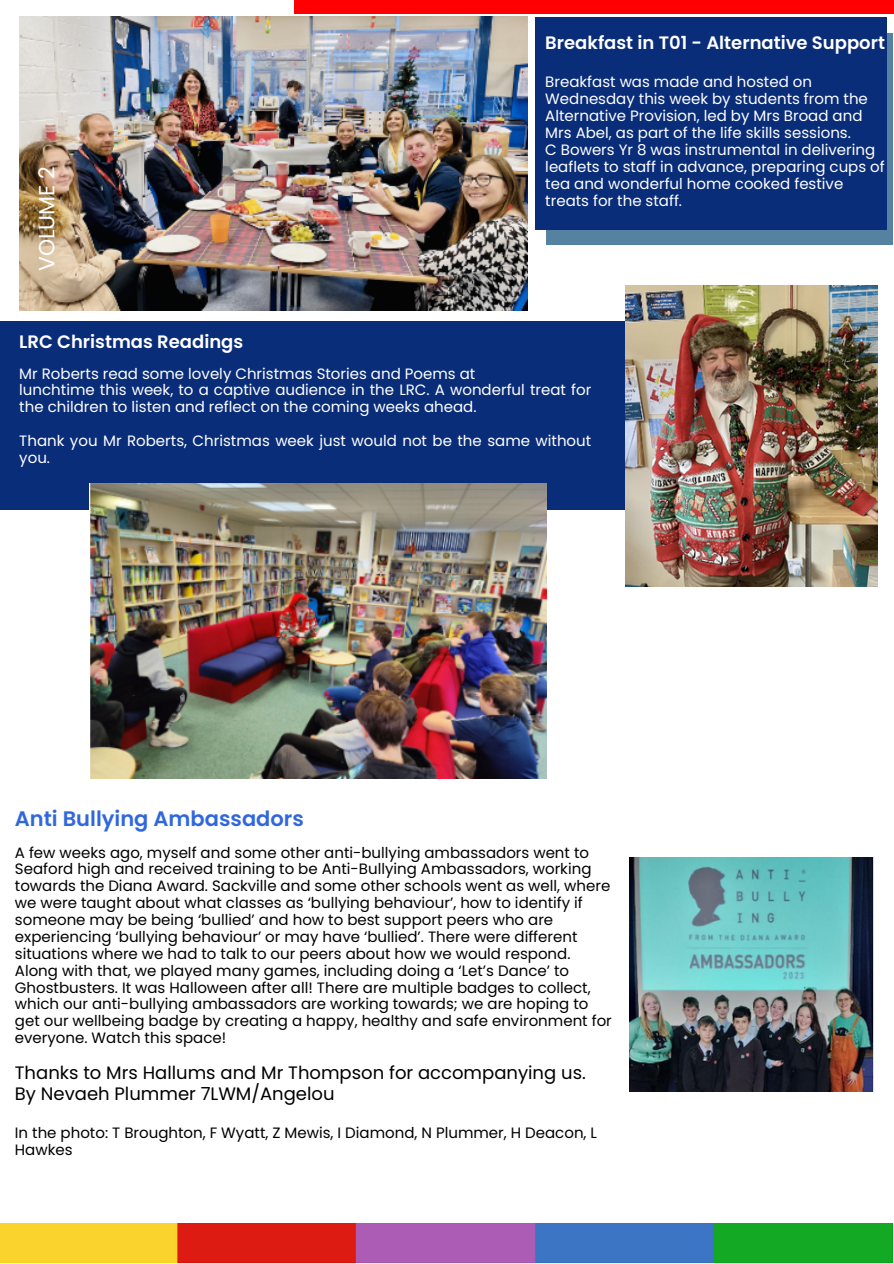
<style>
.page{position:relative;width:894px;height:1264px;background:#fff}
.page>*{position:absolute;margin:0;border:0;box-sizing:border-box;transform-origin:0 0}
.t1{font:21.9px "Poppins";color:#fff}
.t2{font:600 21px "Poppins";color:#3167dd}
.t3{font:18px/20.2px "Poppins";color:#000}
.t4{font:600 18px "Poppins";color:#fff}
.t5{font:15px/16.8px "Poppins";color:#000}
.t6{font:15px/16.8px "Poppins";color:#fff}
</style>
<div class="page">
<div style="left:546px;top:33px;width:347px;height:212px;background:#5582a1"></div>
<div style="left:294px;top:0;width:599px;height:14px;background:#f00"></div>
<div style="left:535px;top:17px;width:351px;height:213px;background:#0a2d79"></div>
<div style="left:0;top:320px;width:852px;height:189px;background:#0a2d79"></div>
<img style="left:0;top:1223px;width:893px;height:40px">
<img style="left:625px;top:285px;width:252px;height:302px">
<img style="left:89px;top:483px;width:457px;height:295px">
<img style="left:19px;top:17px;width:508px;height:293px">
<img style="left:629px;top:857px;width:244px;height:234px">
<p class="t1" style="left:31px;top:271px;width:106px;rotate:-90deg">VOLUME 2</p>
<p class="t4" style="left:19px;top:329px;width:225px">LRC Christmas Readings</p>
<p class="t4" style="left:545px;top:31px;width:341px">Breakfast in T01 - Alternative Support</p>
<h2 class="t6" style="left:545px;top:74px;width:324px">Breakfast was made and hosted on Wednesday this week by students from the Alternative Provision, led by Mrs Broad and Mrs Abel, as part of the life skills sessions.</h2>
<p class="t6" style="left:545px;top:141px;width:341px">C Bowers Yr 8 was instrumental in delivering leaflets to staff in advance, preparing cups of tea and wonderful home cooked festive treats for the staff.</p>
<h3 class="t6" style="left:19px;top:365px;width:457px">Mr Roberts read some lovely Christmas Stories and Poems at</h3>
<p class="t6" style="left:19px;top:382px;width:573px">lunchtime this week, to a captive audience in the LRC. A wonderful treat for the children to listen and reflect on the coming weeks ahead.</p>
<p class="t6" style="left:19px;top:432px;width:573px">Thank you Mr Roberts, Christmas week just would not be the same without you.</p>
<p class="t2" style="left:15px;top:804px;width:290px">Anti Bullying Ambassadors</p>
<h4 class="t5" style="left:15px;top:843px;width:598px">A few weeks ago, myself and some other anti-bullying ambassadors went to Seaford high and received training to be Anti-Bullying Ambassadors, working towards the Diana Award. Sackville and some other schools went as well, where we were taught about what classes as ‘bullying behaviour’, how to identify if someone may be being ‘bullied’ and how to best support peers who are experiencing ‘bullying behaviour’ or may have ‘bullied’. There were different situations where we had to talk to our peers about how we would respond.<br>Along with that, we played many games, including doing a ‘Let’s Dance’ to Ghostbusters. It was Halloween after all! There are multiple badges to collect, which our anti-bullying ambassadors are working towards; we are hoping to get our wellbeing badge by creating a happy, healthy and safe environment for everyone. Watch this space!</h4>
<p class="t3" style="left:15px;top:1062px;width:572px">Thanks to Mrs Hallums and Mr Thompson for accompanying us.<br>By Nevaeh Plummer 7LWM/Angelou</p>
<p class="t5" style="left:15px;top:1124px;width:583px">In the photo: T Broughton, F Wyatt, Z Mewis, I Diamond, N Plummer, H Deacon, L<br>Hawkes</p>
</div>
